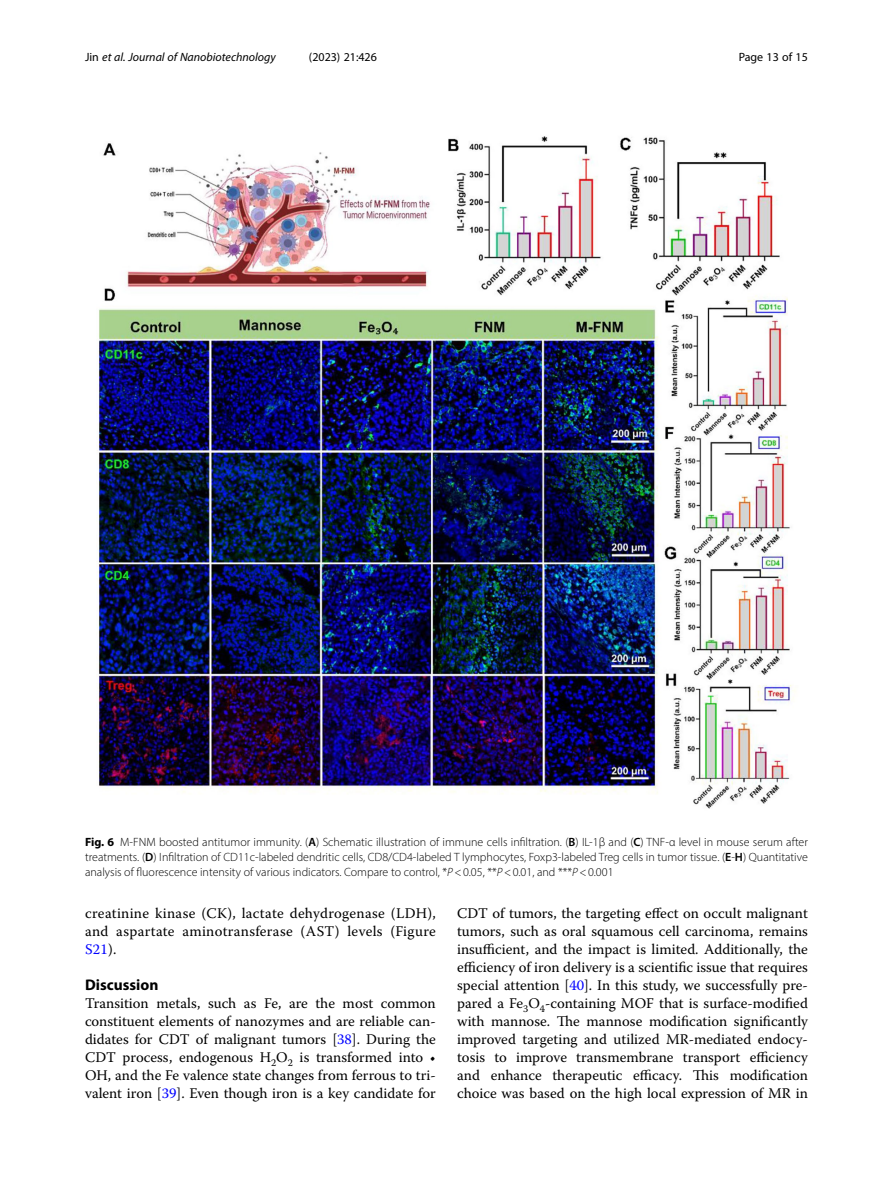
<style>
.page{position:relative;width:893px;height:1191px;background:#fff}
.page>*{position:absolute;margin:0;border:0;box-sizing:border-box;transform-origin:0 0}
.Head_1{font:700 15.45px "Myriad Pro";color:#000}
.Body_Text{font:14.7px/18px "Warnock Pro";color:#000;text-align:justify}
.Body_Text_Indent{font:14.7px/18px "Warnock Pro";letter-spacing:.02em;color:#000;text-align:justify}
.Figure_Caption{font:300 12px/15px "Myriad Pro";color:#000;text-align:justify}
.t1{font:italic 12px "Myriad Pro";color:#000}
.t2{font:12px "Myriad Pro";color:#000}
.s1{font-style:normal}
.s2{font-weight:700}
.s3{font-weight:600}
.s4{font-style:italic}
.s5{color:#00f}
</style>
<div class="page">
<img style="left:96px;top:136px;width:699px;height:673px">
<p class="t1" style="left:85px;top:50px;width:192px"><span class="s1">Jin</span> et al. Journal of Nanobiotechnology</p>
<p class="t2" style="left:309px;top:50px;width:70px">(2023) 21:426</p>
<p class="t2" style="left:739px;top:50px;width:71px">Page 13 of 15</p>
<p class="Figure_Caption" style="left:85px;top:834px;width:724px"><span class="s2">Fig. 6</span> M-FNM boosted antitumor immunity. (<span class="s3">A</span>) Schematic illustration of immune cells infiltration. (<span class="s3">B</span>) IL-1β and (<span class="s3">C</span>) TNF-α level in mouse serum after treatments. (<span class="s3">D</span>) Infiltration of CD11c-labeled dendritic cells, CD8/CD4-labeled T lymphocytes, Foxp3-labeled Treg cells in tumor tissue. (<span class="s3">E</span>-<span class="s3">H</span>) Quantitative analysis of fluorescence intensity of various indicators. Compare to control, *<span class="s4">P</span>&lt;0.05, **<span class="s4">P</span>&lt;0.01, and ***<span class="s4">P</span>&lt;0.001</p>
<p class="Body_Text_Indent" style="left:85px;top:904px;width:352px">creatinine kinase (CK), lactate dehydrogenase (LDH), and aspartate aminotransferase (AST) levels (Figure <span class="s5">S21</span>).</p>
<p class="Head_1" style="left:85px;top:975px;width:75px">Discussion</p>
<p class="Body_Text" style="left:85px;top:994px;width:352px">Transition metals, such as Fe, are the most common constituent elements of nanozymes and are reliable can&shy;didates for CDT of malignant tumors [<span class="s5">38</span>]. During the CDT process, endogenous H<sub>2</sub>O<sub>2</sub> is transformed into • OH, and the Fe valence state changes from ferrous to tri&shy;valent iron [<span class="s5">39</span>]. Even though iron is a key candidate for</p>
<p class="Body_Text" style="left:457px;top:904px;width:352px">CDT of tumors, the targeting effect on occult malignant tumors, such as oral squamous cell carcinoma, remains insufficient, and the impact is limited. Additionally, the efficiency of iron delivery is a scientific issue that requires special attention [<span class="s5">40</span>]. In this study, we successfully pre&shy;pared a Fe<sub>3</sub>O<sub>4</sub>-containing MOF that is surface-modified with mannose. The mannose modification significantly improved targeting and utilized MR-mediated endocy&shy;tosis to improve transmembrane transport efficiency and enhance therapeutic efficacy. This modification choice was based on the high local expression of MR in</p>
</div>
